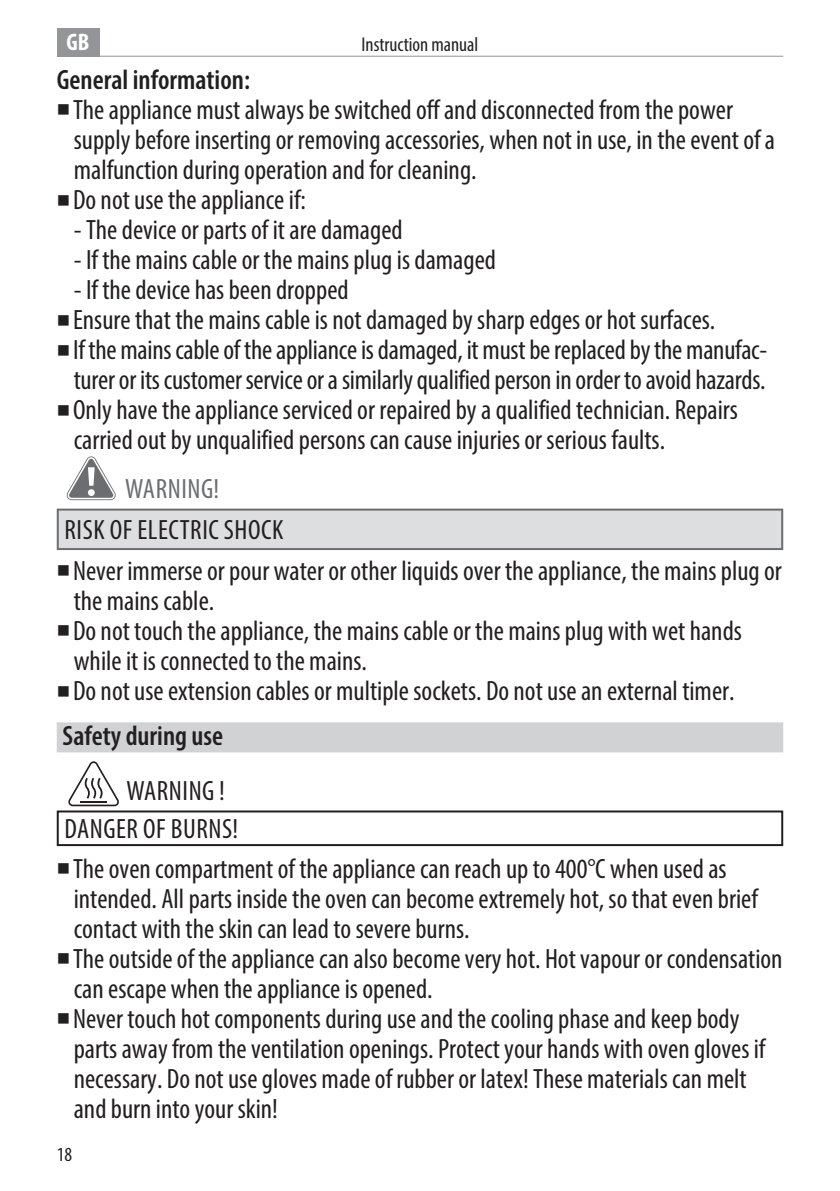
<style>
.page{position:relative;width:840px;height:1191px;background:#fff}
.page>*{position:absolute;margin:0;border:0;box-sizing:border-box;transform-origin:0 0}
.t1{font:condensed 28px/30px "Myriad Pro";color:#231f20}
.t2{font:600 condensed 28px "Myriad Pro";color:#231f20}
.t3{font:condensed 28px "Myriad Pro";letter-spacing:.02em;color:#231f20}
.t4{font:condensed 28px "Myriad Pro";letter-spacing:.02em;color:#6c6d70}
.t5{font:700 condensed 24px "Myriad Pro";color:#fff}
.t6{font:condensed 20px "Myriad Pro";color:#231f20}
</style>
<div class="page">
<hr style="left:57px;top:56px;width:725px;height:1px;background:#939598">
<div style="left:57px;top:28px;width:42px;height:29px;background:#939598"></div>
<div style="left:57px;top:722px;width:725px;height:30px;background:#d1d2d4"></div>
<svg style="left:71px;top:500px;width:41px;height:1px"></svg>
<svg style="left:66px;top:456px;width:50px;height:44px"></svg>
<div style="left:57px;top:508px;width:725px;height:42px;background:#dddee0;border:2px solid #6c6d70"></div>
<svg style="left:68px;top:761px;width:51px;height:46px"></svg>
<div style="left:57px;top:810px;width:725px;height:36px;border:2px solid #231f20"></div>
<p class="t5" style="left:66px;top:27px;width:24px">GB</p>
<p class="t6" style="left:361px;top:32px;width:118px">Instruction manual</p>
<p class="t2" style="left:57px;top:62px;width:195px">General information:</p>
<p class="t1" style="left:73px;top:94px;width:703px">The appliance must always be switched off and disconnected from the power supply before inserting or removing accessories, when not in use, in the event of a malfunction during operation and for cleaning.<br>Do not use the appliance if:</p>
<p class="t1" style="left:74px;top:214px;width:330px">- The device or parts of it are damaged</p>
<p class="t1" style="left:74px;top:244px;width:423px">- If the mains cable or the mains plug is damaged</p>
<p class="t1" style="left:73px;top:274px;width:695px">- If the device has been dropped<br>Ensure that the mains cable is not damaged by sharp edges or hot surfaces.<br>If the mains cable of the appliance is damaged, it must be replaced by the manufac&shy;turer or its customer service or a similarly qualified person in order to avoid hazards.<br>Only have the appliance serviced or repaired by a qualified technician. Repairs carried out by unqualified persons can cause injuries or serious faults.</p>
<p class="t4" style="left:125px;top:472px;width:95px">WARNING!</p>
<p class="t1" style="left:73px;top:509px;width:710px;line-height:41px;text-indent:-8px">RISK OF ELECTRIC SHOCK<br>Never immerse or pour water or other liquids over the appliance, the mains plug or</p>
<p class="t1" style="left:73px;top:585px;width:670px">the mains cable.<br>Do not touch the appliance, the mains cable or the mains plug with wet hands while it is connected to the mains.<br>Do not use extension cables or multiple sockets. Do not use an external timer.</p>
<p class="t2" style="left:62px;top:718px;width:162px">Safety during use</p>
<p class="t3" style="left:126px;top:774px;width:100px">WARNING !</p>
<p class="t3" style="left:64px;top:812px;width:175px">DANGER OF BURNS!</p>
<p class="t1" style="left:73px;top:853px;width:710px">The oven compartment of the appliance can reach up to 400°C when used as intended. All parts inside the oven can become extremely hot, so that even brief contact with the skin can lead to severe burns.<br>The outside of the appliance can also become very hot. Hot vapour or condensation can escape when the appliance is opened.<br>Never touch hot components during use and the cooling phase and keep body parts away from the ventilation openings. Protect your hands with oven gloves if necessary. Do not use gloves made of rubber or latex! These materials can melt and burn into your skin!</p>
<p class="t6" style="left:57px;top:1141px;width:17px">18</p>
</div>
